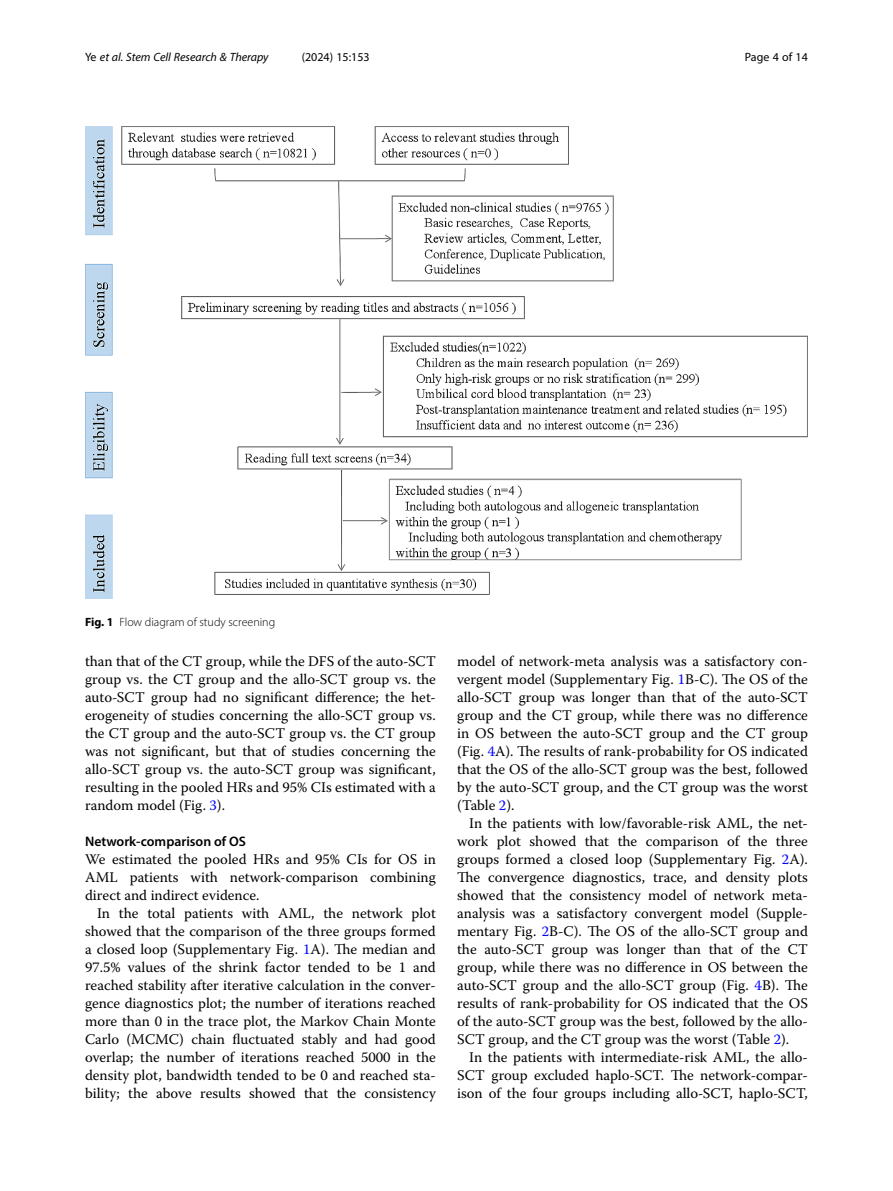
<style>
.page{position:relative;width:893px;height:1191px;background:#fff}
.page>*{position:absolute;margin:0;border:0;box-sizing:border-box;transform-origin:0 0}
.Body_Text_Indent{font:14.7px/18px "Warnock Pro";color:#000;text-align:justify}
.Body_Text{font:14.7px/18px "Warnock Pro";color:#000;text-align:justify}
.Head_2{font:600 13.8px "Myriad Pro";color:#000}
.Figure_Caption{font:300 12px "Myriad Pro";color:#000}
.t1{font:italic 12px "Myriad Pro";color:#000}
.t2{font:12px "Myriad Pro";color:#000}
.s1{font-style:normal}
.s2{font-weight:700}
.s3{color:#00f}
</style>
<div class="page">
<img style="left:85px;top:126px;width:723px;height:473px">
<p class="t1" style="left:85px;top:50px;width:185px"><span class="s1">Ye</span> et al. Stem Cell Research &amp; Therapy</p>
<p class="t2" style="left:302px;top:50px;width:70px">(2024) 15:153</p>
<p class="t2" style="left:745px;top:50px;width:65px">Page 4 of 14</p>
<p class="Figure_Caption" style="left:85px;top:614px;width:192px"><span class="s2">Fig. 1</span> Flow diagram of study screening</p>
<p class="Body_Text" style="left:85px;top:652px;width:352px">than that of the CT group, while the DFS of the auto-SCT group vs. the CT group and the allo-SCT group vs. the auto-SCT group had no significant difference; the het&shy;erogeneity of studies concerning the allo-SCT group vs. the CT group and the auto-SCT group vs. the CT group was not significant, but that of studies concerning the allo-SCT group vs. the auto-SCT group was significant, resulting in the pooled HRs and 95% CIs estimated with a random model (Fig. <span class="s3">3</span>).</p>
<p class="Head_2" style="left:85px;top:833px;width:163px">Network-comparison of OS</p>
<p class="Body_Text" style="left:85px;top:850px;width:352px">We estimated the pooled HRs and 95% CIs for OS in AML patients with network-comparison combining direct and indirect evidence.</p>
<p class="Body_Text_Indent" style="left:85px;top:904px;width:352px;text-indent:12px">In the total patients with AML, the network plot showed that the comparison of the three groups formed a closed loop (Supplementary Fig. <span class="s3">1</span>A). The median and 97.5% values of the shrink factor tended to be 1 and reached stability after iterative calculation in the conver&shy;gence diagnostics plot; the number of iterations reached more than 0 in the trace plot, the Markov Chain Monte Carlo (MCMC) chain fluctuated stably and had good overlap; the number of iterations reached 5000 in the density plot, bandwidth tended to be 0 and reached sta&shy;bility; the above results showed that the consistency</p>
<p class="Body_Text_Indent" style="left:457px;top:652px;width:352px">model of network-meta analysis was a satisfactory con&shy;vergent model (Supplementary Fig. <span class="s3">1</span>B-C). The OS of the allo-SCT group was longer than that of the auto-SCT group and the CT group, while there was no difference in OS between the auto-SCT group and the CT group (Fig. <span class="s3">4</span>A). The results of rank-probability for OS indicated that the OS of the allo-SCT group was the best, followed by the auto-SCT group, and the CT group was the worst (Table <span class="s3">2</span>).</p>
<p class="Body_Text_Indent" style="left:457px;top:814px;width:352px;text-indent:12px">In the patients with low/favorable-risk AML, the net&shy;work plot showed that the comparison of the three groups formed a closed loop (Supplementary Fig. <span class="s3">2</span>A).<br>The convergence diagnostics, trace, and density plots showed that the consistency model of network meta&shy;analysis was a satisfactory convergent model (Supple&shy;mentary Fig. <span class="s3">2</span>B-C). The OS of the allo-SCT group and the auto-SCT group was longer than that of the CT group, while there was no difference in OS between the auto-SCT group and the allo-SCT group (Fig. <span class="s3">4</span>B). The results of rank-probability for OS indicated that the OS of the auto-SCT group was the best, followed by the allo-SCT group, and the CT group was the worst (Table <span class="s3">2</span>).</p>
<p class="Body_Text_Indent" style="left:457px;top:1048px;width:352px;text-indent:12px">In the patients with intermediate-risk AML, the allo-SCT group excluded haplo-SCT. The network-compar&shy;ison of the four groups including allo-SCT, haplo-SCT,</p>
</div>
